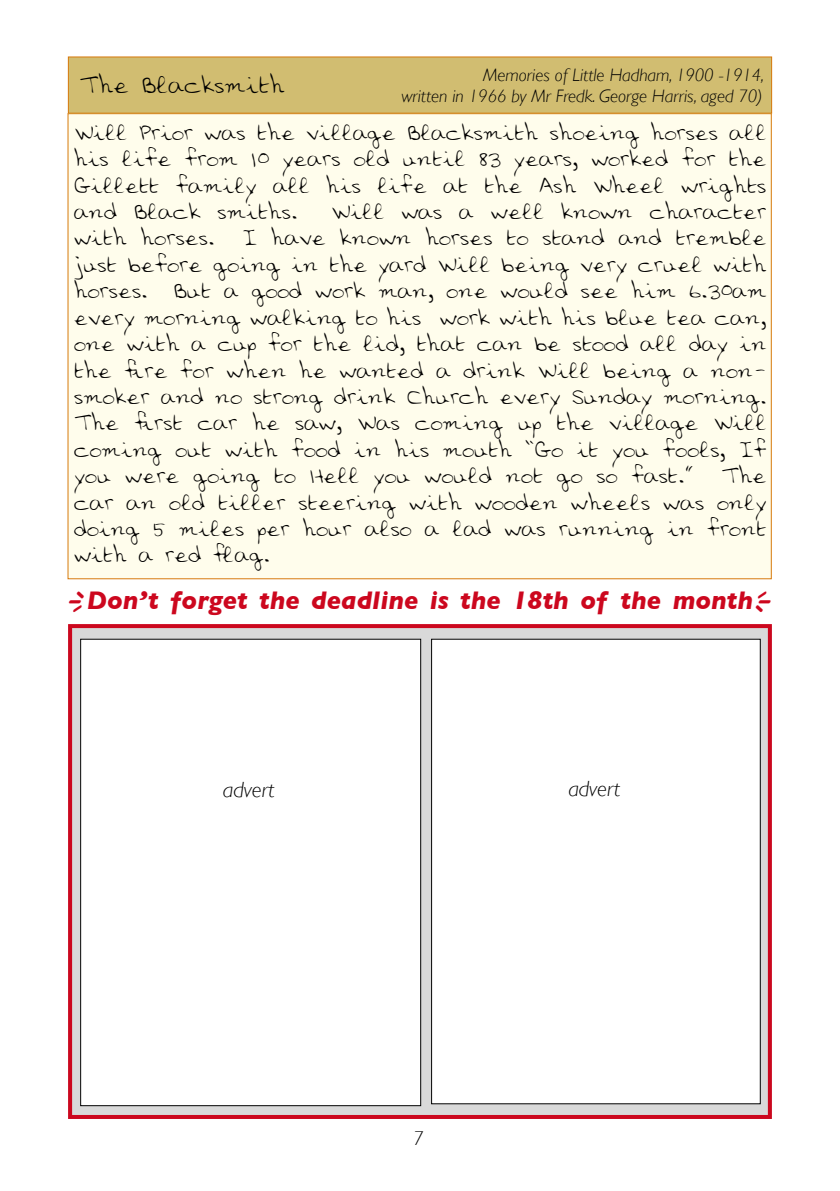
<style>
.page{position:relative;width:840px;height:1191px;background:#fff}
.page>*{position:absolute;margin:0;border:0;box-sizing:border-box;transform-origin:0 0}
.t1{font:italic 700 26px "Gill Sans";color:#cc071e}
.t2{font:24px "Alinas Hand";color:#000}
.t3{font:22px/26.4px "Alinas Hand";color:#000;text-align:justify}
.t4{font:italic 300 22px "Gill Sans";color:#000}
.t5{font:italic 300 18px "Gill Sans";color:#000}
.s1{font-family:"Spectre Verde BB Bold";font-weight:400;font-style:normal;font-size:20px}
</style>
<div class="page">
<div style="left:68px;top:114px;width:702px;height:465px;background:#fffdec"></div>
<svg style="left:73px;top:629px;width:693px;height:485px;background:#ccc"></svg>
<div style="left:68px;top:624px;width:703px;height:495px;border:4px solid #cc071e"></div>
<div style="left:68px;top:57px;width:703px;height:56px;background:#d1bd71"></div>
<div style="left:68px;top:57px;width:703px;height:56px;border:1px solid #d77a0e"></div>
<div style="left:81px;top:639px;width:339px;height:466px;background:#fff"></div>
<div style="left:80px;top:639px;width:340px;height:467px;border:1px solid #000"></div>
<div style="left:431px;top:639px;width:328px;height:464px;background:#fff"></div>
<p class="t2" style="left:79px;top:71px;width:207px">The Blacksmith</p>
<p class="t5" style="left:483px;top:64px;width:282px">Memories of Little Hadham, 1900 -1914,</p>
<p class="t5" style="left:401px;top:86px;width:362px">written in 1966 by Mr Fredk. George Harris, aged 70)</p>
<p class="t3" style="left:74px;top:119px;width:693px">Will Prior was the village Blacksmith shoeing horses all his life from 10 years old until 83 years, worked for the Gillett family all his life at the Ash Wheel wrights and Black smiths.</p>
<p class="t3" style="left:331px;top:198px;width:436px">Will was a well known character</p>
<p class="t3" style="left:74px;top:225px;width:693px;text-indent:168px">I have known horses to stand and tremble just before going in the yard Will being very cruel with horses. But a good work man, one would see him 6.30am every morning walking to his work with his blue tea can, one with a cup for the lid, that can be stood all day in the fire for when he wanted a drink Will being a non&shy;smoker and no strong drink Church every Sunday morning.<br>The first car he saw, Was coming up the village Will coming out with food in his mouth “Go it you fools, If you were going to Hell you would not go so fast.”</p>
<p class="t3" style="left:74px;top:225px;width:142px">with horses.</p>
<p class="t3" style="left:74px;top:462px;width:693px;text-indent:647px">The car an old tiller steering with wooden wheels was only doing 5 miles per hour also a lad was running in front with a red flag.</p>
<p class="t1" style="left:68px;top:585px;width:704px"><span class="s1">{</span>Don’t forget the deadline is the 18th of the month<span class="s1">}</span></p>
<p class="t4" style="left:223px;top:776px;width:53px">advert</p>
<p class="t4" style="left:568px;top:776px;width:53px">advert</p>
</div>
